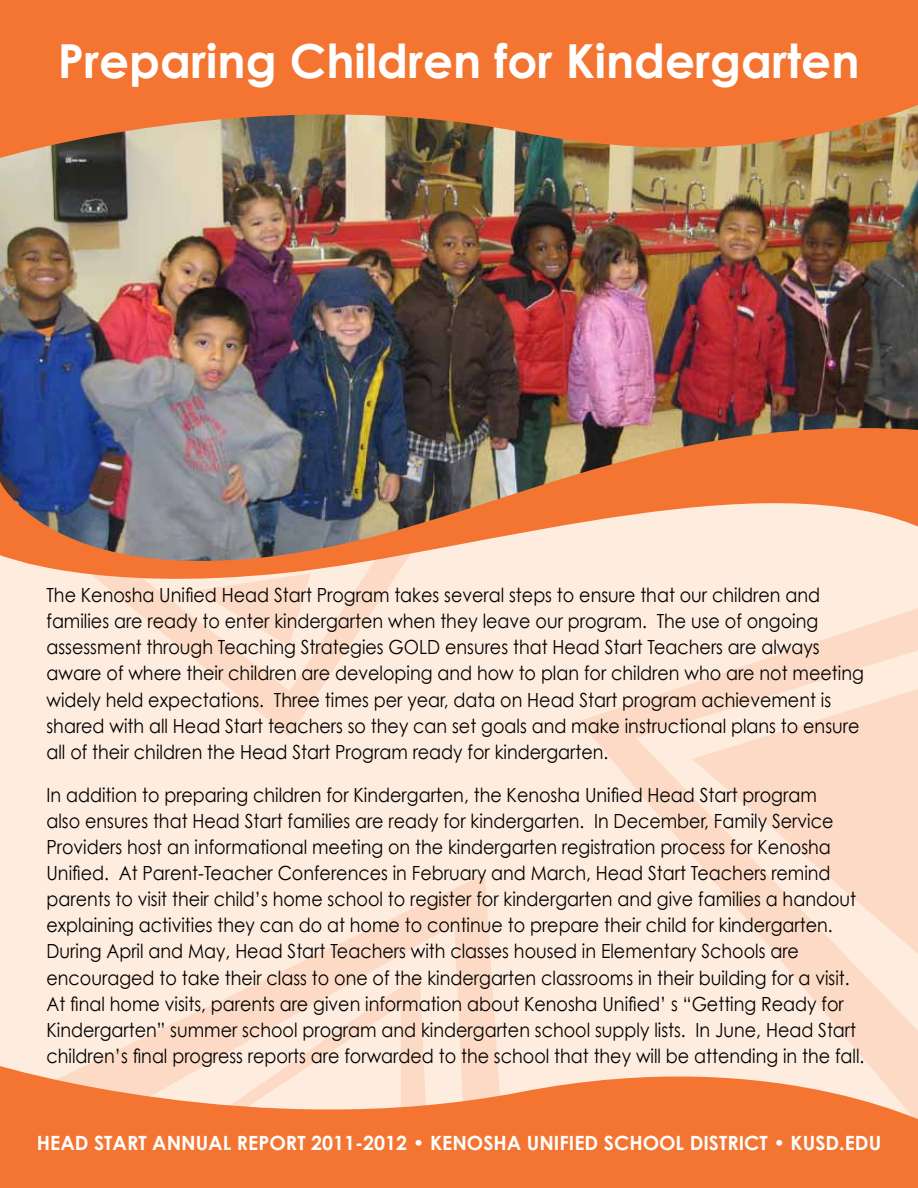
<style>
.page{position:relative;width:918px;height:1188px;background:#fff}
.page>*{position:absolute;margin:0;border:0;box-sizing:border-box;transform-origin:0 0}
.t1{font:700 46.95px "Century Gothic";color:#fff}
.t2{font:700 19.65px "Century Gothic";color:#fff}
.t3{font:19.5px/26.1px "Century Gothic";color:#000;scale:.9 1}
</style>
<div class="page">
<div style="left:0;top:2px;width:918px;height:1186px;background:#feecdf"></div>
<svg style="left:233px;top:691px;width:86px;height:46px"></svg>
<svg style="left:114px;top:593px;width:270px;height:98px"></svg>
<svg style="left:197px;top:593px;width:114px;height:54px"></svg>
<svg style="left:379px;top:874px;width:117px;height:167px;fill:#fcdac5"></svg>
<svg style="left:137px;top:925px;width:334px;height:116px"></svg>
<svg style="left:144px;top:974px;width:288px;height:67px"></svg>
<svg style="left:176px;top:1006px;width:225px;height:35px"></svg>
<svg style="left:579px;top:608px;width:339px;height:180px"></svg>
<svg style="left:636px;top:636px;width:282px;height:405px"></svg>
<svg style="left:692px;top:681px;width:226px;height:297px;fill:#fcdac5"></svg>
<img style="left:0;top:183px;width:918px;height:221px">
<svg style="left:0;top:1041px;width:918px;height:147px;fill:#f47531"></svg>
<img style="left:0;top:0;width:918px;height:183px">
<img style="left:0;top:404px;width:918px;height:189px">
<h1 class="t1" style="left:58px;top:32px;width:803px">Preparing Children for Kindergarten</h1>
<p class="t3" style="left:46px;top:582px;width:910px">The Kenosha Unified Head Start Program takes several steps to ensure that our children and families are ready to enter kindergarten when they leave our program. The use of ongoing assessment through Teaching Strategies GOLD ensures that Head Start Teachers are always aware of where their children are developing and how to plan for children who are not meeting widely held expectations. Three times per year, data on Head Start program achievement is shared with all Head Start teachers so they can set goals and make instructional plans to ensure all of their children the Head Start Program ready for kindergarten.</p>
<p class="t3" style="left:46px;top:782px;width:910px">In addition to preparing children for Kindergarten, the Kenosha Unified Head Start program<br>also ensures that Head Start families are ready for kindergarten. In December, Family Service Providers host an informational meeting on the kindergarten registration process for Kenosha Unified. At Parent-Teacher Conferences in February and March, Head Start Teachers remind parents to visit their child’s home school to register for kindergarten and give families a handout explaining activities they can do at home to continue to prepare their child for kindergarten.<br>During April and May, Head Start Teachers with classes housed in Elementary Schools are encouraged to take their class to one of the kindergarten classrooms in their building for a visit.<br>At final home visits, parents are given information about Kenosha Unified’ s “Getting Ready for Kindergarten” summer school program and kindergarten school supply lists. In June, Head Start children’s final progress reports are forwarded to the school that they will be attending in the fall.</p>
<p class="t2" style="left:37px;top:1131px;width:846px">HEAD START ANNUAL REPORT 2011-2012 • KENOSHA UNIFIED SCHOOL DISTRICT • KUSD.EDU</p>
</div>
